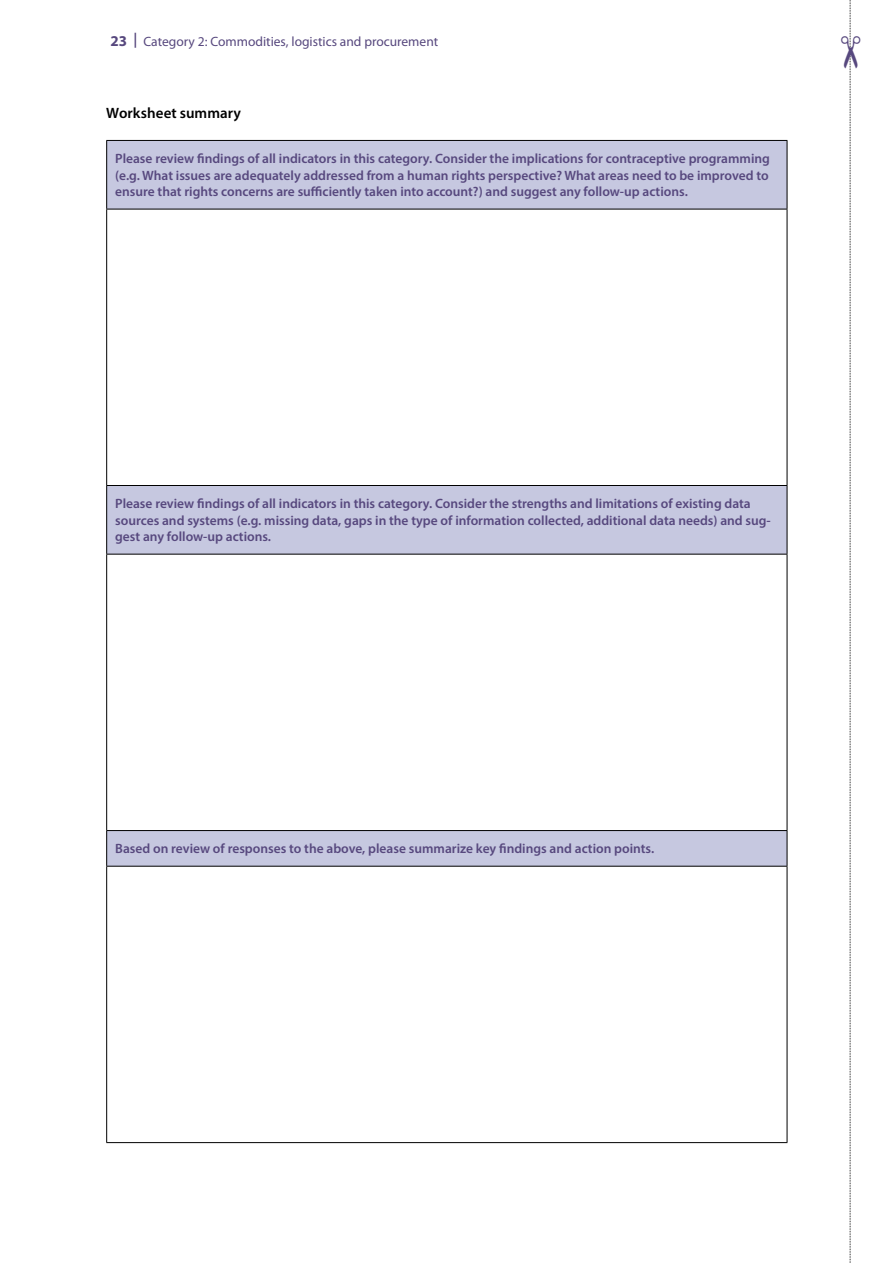
<style>
.page{position:relative;width:893px;height:1263px;background:#fff}
.page>*{position:absolute;margin:0;border:0;box-sizing:border-box;transform-origin:0 0}
.t1{font:600 15px "Myriad Pro";color:#000}
.t2{font:600 13.5px/16.5px "Myriad Pro";color:#57487e;text-align:justify}
.t3{font:13.5px "Myriad Pro";color:#57487e}
.s1{font-weight:700;font-size:15px}
.s2{font-weight:600;font-size:15px}
</style>
<div class="page">
<svg style="left:107px;top:141px;width:680px;height:725px"></svg>
<hr style="left:106px;top:140px;width:681px;height:1px;background:#000">
<hr style="left:106px;top:141px;width:1px;height:68px;background:#000">
<hr style="left:787px;top:141px;width:1px;height:68px;background:#000">
<hr style="left:106px;top:209px;width:681px;height:1px;background:#000">
<hr style="left:106px;top:209px;width:1px;height:276px;background:#000">
<hr style="left:787px;top:209px;width:1px;height:276px;background:#000">
<hr style="left:106px;top:485px;width:681px;height:1px;background:#000">
<hr style="left:106px;top:486px;width:1px;height:68px;background:#000">
<hr style="left:787px;top:486px;width:1px;height:68px;background:#000">
<hr style="left:106px;top:554px;width:681px;height:1px;background:#000">
<hr style="left:106px;top:554px;width:1px;height:276px;background:#000">
<hr style="left:787px;top:554px;width:1px;height:276px;background:#000">
<hr style="left:106px;top:830px;width:681px;height:1px;background:#000">
<hr style="left:106px;top:831px;width:1px;height:35px;background:#000">
<hr style="left:787px;top:831px;width:1px;height:35px;background:#000">
<hr style="left:106px;top:866px;width:681px;height:1px;background:#000">
<hr style="left:106px;top:866px;width:1px;height:276px;background:#000">
<hr style="left:787px;top:866px;width:1px;height:276px;background:#000">
<hr style="left:106px;top:1142px;width:681px;height:1px;background:#000">
<svg style="left:849px;top:0;width:2px;height:1263px;background:#c4c4c4"></svg>
<p class="t3" style="left:111px;top:34px;width:329px"><span class="s1">23</span> <span class="s2">|</span> Category 2: Commodities, logistics and procurement</p>
<p class="t1" style="left:106px;top:103px;width:136px">Worksheet summary</p>
<p class="t2" style="left:115px;top:150px;width:656px">Please review findings of all indicators in this category. Consider the implications for contraceptive programming (e.g. What issues are adequately addressed from a human rights perspective? What areas need to be improved to ensure that rights concerns are sufficiently taken into account?) and suggest any follow-up actions.</p>
<p class="t2" style="left:115px;top:495px;width:657px;text-align:left">Please review findings of all indicators in this category. Consider the strengths and limitations of existing data sources and systems (e.g. missing data, gaps in the type of information collected, additional data needs) and sug&shy;gest any follow-up actions.</p>
<p class="t2" style="left:115px;top:840px;width:541px">Based on review of responses to the above, please summarize key findings and action points.</p>
</div>
